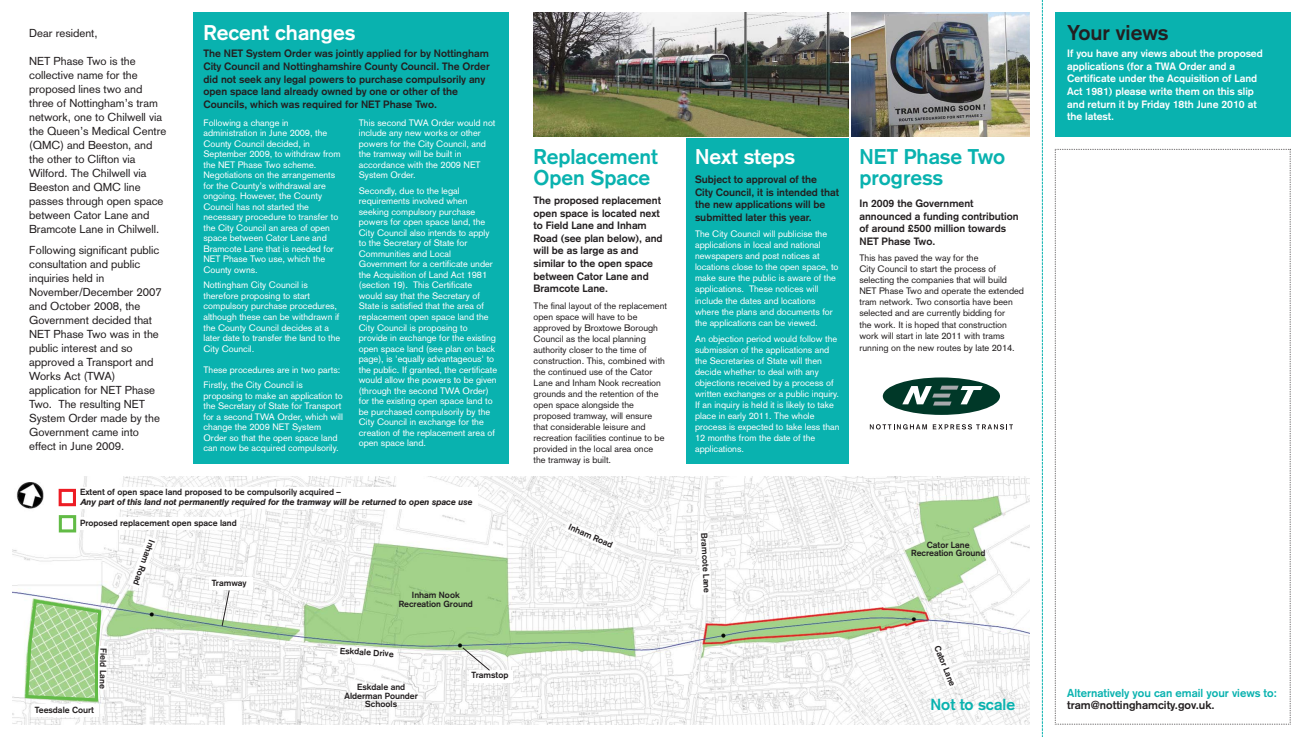
<style>
.page{position:relative;width:1303px;height:737px;background:#fff}
.page>*{position:absolute;margin:0;border:0;box-sizing:border-box;transform-origin:0 0}
.t1{font:700 21px/21px "Akzidenz Grotesk";color:#09b2af}
.t2{font:700 21px "Akzidenz Grotesk";color:#fff}
.t3{font:700 21px "Akzidenz Grotesk";color:#231f20}
.t4{font:700 15.75px "Akzidenz Grotesk";color:#09b2af}
.t5{font:11.38px/14px "Akzidenz Grotesk";color:#231f20}
.t6{font:700 11.38px "Akzidenz Grotesk";color:#09b2af}
.t7{font:700 11.38px "Akzidenz Grotesk";color:#231f20}
.t8{font:700 10.5px/12.6px "Akzidenz Grotesk";color:#231f20}
.t9{font:700 10.5px/12.6px "Akzidenz Grotesk";color:#fff}
.t10{font:9.19px/10.5px "Akzidenz Grotesk";color:#fff}
.t11{font:9.19px/11px "Akzidenz Grotesk";color:#231f20}
.t12{font:700 8.75px/8.8px "Akzidenz Grotesk";color:#231f20;text-align:center}
.t13{font:italic 500 8.75px "AG Buch BQ";color:#231f20}
</style>
<div class="page">
<img style="left:12px;top:476px;width:1017px;height:248px">
<div style="left:193px;top:12px;width:315px;height:452px;background:#09b2af"></div>
<img style="left:533px;top:12px;width:315px;height:124px">
<img style="left:851px;top:12px;width:178px;height:124px">
<div style="left:1054px;top:12px;width:236px;height:124px;background:#09b2af"></div>
<svg style="left:1054px;top:149px;width:236px;height:575px"></svg>
<div style="left:686px;top:139px;width:162px;height:325px;background:#09b2af"></div>
<svg style="left:1041px;top:0;width:1px;height:737px"></svg>
<div style="left:882px;top:377px;width:117px;height:38px;background:#003828;border-radius:50%"></div>
<svg style="left:902px;top:385px;width:80px;height:20px"></svg>
<svg style="left:869px;top:424px;width:57px;height:5px"></svg>
<svg style="left:932px;top:424px;width:80px;height:5px"></svg>
<svg style="left:129px;top:536px;width:28px;height:52px"></svg>
<svg style="left:697px;top:530px;width:14px;height:65px"></svg>
<svg style="left:929px;top:640px;width:27px;height:49px"></svg>
<div style="left:209px;top:577px;width:43px;height:13px;background:#fff"></div>
<div style="left:469px;top:670px;width:43px;height:12px;background:#fff"></div>
<div style="left:32px;top:704px;width:66px;height:12px;background:#fff"></div>
<svg style="left:337px;top:645px;width:60px;height:15px"></svg>
<svg style="left:564px;top:521px;width:53px;height:30px"></svg>
<svg style="left:221px;top:590px;width:9px;height:37px"></svg>
<svg style="left:461px;top:646px;width:30px;height:25px"></svg>
<div style="left:59px;top:489px;width:17px;height:17px;border:3px solid #ed1c24"></div>
<div style="left:59px;top:515px;width:17px;height:17px;border:3px solid #62bb46"></div>
<div style="left:80px;top:487px;width:397px;height:22px;background:#fff"></div>
<div style="left:80px;top:517px;width:160px;height:13px;background:#fff"></div>
<svg style="left:25px;top:599px;width:82px;height:102px;background:#b1d89f"></svg>
<p class="t5" style="left:29px;top:27px;width:70px">Dear resident,</p>
<p class="t5" style="left:29px;top:55px;width:139px">NET Phase Two is the collective name for the proposed lines two and three of Nottingham’s tram network, one to Chilwell via the Queen’s Medical Centre (QMC) and Beeston, and the other to Clifton via<br>Wilford. The Chilwell via<br>Beeston and QMC line passes through open space between Cator Lane and<br>Bramcote Lane in Chilwell.</p>
<p class="t5" style="left:29px;top:244px;width:134px">Following significant public consultation and public inquiries held in<br>November/December 2007 and October 2008, the<br>Government decided that<br>NET Phase Two was in the public interest and so approved a Transport and<br>Works Act (TWA) application for NET Phase<br>Two. The resulting NET<br>System Order made by the<br>Government came into effect in June 2009.</p>
<h1 class="t2" style="left:203px;top:25px;width:153px">Recent changes</h1>
<p class="t8" style="left:203px;top:48px;width:288px">The NET System Order was jointly applied for by Nottingham City Council and Nottinghamshire County Council. The Order did not seek any legal powers to purchase compulsorily any open space land already owned by one or other of the Councils, which was required for NET Phase Two.</p>
<p class="t10" style="left:359px;top:118px;width:138px">This second TWA Order would not include any new works or other powers for the City Council, and the tramway will be built in accordance with the 2009 NET<br>System Order.</p>
<p class="t10" style="left:359px;top:186px;width:140px">Secondly, due to the legal requirements involved when seeking compulsory purchase powers for open space land, the<br>City Council also intends to apply to the Secretary of State for<br>Communities and Local<br>Government for a certificate under the Acquisition of Land Act 1981 (section 19). This Certificate would say that the Secretary of<br>State is satisfied that the area of replacement open space land the<br>City Council is proposing to provide in exchange for the existing open space land (see plan on back page), is 'equally advantageous' to the public. If granted, the certificate would allow the powers to be given (through the second TWA Order) for the existing open space land to be purchased compulsorily by the<br>City Council in exchange for the creation of the replacement area of open space land.</p>
<p class="t10" style="left:203px;top:118px;width:139px">Following a change in administration in June 2009, the<br>County Council decided, in<br>September 2009, to withdraw from the NET Phase Two scheme.<br>Negotiations on the arrangements for the County’s withdrawal are ongoing. However, the County<br>Council has not started the necessary procedure to transfer to the City Council an area of open space between Cator Lane and<br>Bramcote Lane that is needed for<br>NET Phase Two use, which the<br>County owns.</p>
<p class="t10" style="left:203px;top:281px;width:138px">Nottingham City Council is therefore proposing to start compulsory purchase procedures, although these can be withdrawn if the County Council decides at a later date to transfer the land to the<br>City Council.</p>
<p class="t10" style="left:203px;top:362px;width:138px;line-height:15.8px">These procedures are in two parts:<br>Firstly, the City Council is</p>
<p class="t10" style="left:203px;top:391px;width:141px">proposing to make an application to the Secretary of State for Transport for a second TWA Order, which will change the 2009 NET System<br>Order so that the open space land can now be acquired compulsorily.</p>
<h1 class="t1" style="left:533px;top:148px;width:126px">Replacement<br>Open Space</h1>
<p class="t8" style="left:533px;top:195px;width:130px">The proposed replacement open space is located next to Field Lane and Inham<br>Road (see plan below), and will be as large as and similar to the open space between Cator Lane and<br>Bramcote Lane.</p>
<p class="t11" style="left:533px;top:301px;width:135px">The final layout of the replacement open space will have to be approved by Broxtowe Borough<br>Council as the local planning authority closer to the time of construction. This, combined with the continued use of the Cator<br>Lane and Inham Nook recreation grounds and the retention of the open space alongside the proposed tramway, will ensure that considerable leisure and recreation facilities continue to be provided in the local area once the tramway is built.</p>
<h1 class="t2" style="left:695px;top:149px;width:101px">Next steps</h1>
<p class="t8" style="left:695px;top:174px;width:146px">Subject to approval of the<br>City Council, it is intended that the new applications will be submitted later this year.</p>
<p class="t10" style="left:695px;top:229px;width:145px;line-height:11px">The City Council will publicise the applications in local and national newspapers and post notices at locations close to the open space, to make sure the public is aware of the applications. These notices will include the dates and locations where the plans and documents for the applications can be viewed.</p>
<p class="t10" style="left:695px;top:334px;width:146px;line-height:11px">An objection period would follow the submission of the applications and the Secretaries of State will then decide whether to deal with any objections received by a process of written exchanges or a public inquiry.<br>If an inquiry is held it is likely to take place in early 2011. The whole process is expected to take less than<br>12 months from the date of the applications.</p>
<p class="t12" style="left:80px;top:489px;width:262px">Extent of open space land proposed to be compulsorily acquired –</p>
<p class="t13" style="left:80px;top:499px;width:394px">Any part of this land not permanently required for the tramway will be returned to open space use</p>
<p class="t12" style="left:80px;top:519px;width:158px">Proposed replacement open space land</p>
<p class="t12" style="left:570px;top:523px;width:49px;rotate:23deg">Inham Road</p>
<p class="t12" style="left:156px;top:541px;width:49px;rotate:110deg">Inham Road</p>
<p class="t12" style="left:707px;top:533px;width:61px;rotate:87deg">Bramcote Lane</p>
<p class="t12" style="left:212px;top:579px;width:36px">Tramway</p>
<p class="t12" style="left:398px;top:591px;width:76px">Inham Nook<br>Recreation Ground</p>
<p class="t12" style="left:107px;top:648px;width:42px;rotate:91deg">Field Lane</p>
<p class="t12" style="left:340px;top:647px;width:55px;rotate:3deg">Eskdale Drive</p>
<p class="t12" style="left:344px;top:683px;width:75px">Eskdale and<br>Alderman Pounder<br>Schools</p>
<p class="t12" style="left:35px;top:705px;width:61px">Teesdale Court</p>
<p class="t12" style="left:471px;top:671px;width:38px">Tramstop</p>
<h1 class="t1" style="left:859px;top:148px;width:147px">NET Phase Two progress</h1>
<p class="t8" style="left:859px;top:198px;width:161px">In 2009 the Government announced a funding contribution of around £500 million towards<br>NET Phase Two.</p>
<p class="t11" style="left:859px;top:253px;width:166px">This has paved the way for the<br>City Council to start the process of selecting the companies that will build NET Phase Two and operate the extended tram network. Two consortia have been selected and are currently bidding for<br>the work. It is hoped that construction work will start in late 2011 with trams</p>
<p class="t11" style="left:859px;top:343px;width:157px">running on the new routes by late 2014.</p>
<p class="t12" style="left:911px;top:541px;width:76px">Cator Lane<br>Recreation Ground</p>
<p class="t12" style="left:940px;top:644px;width:44px;rotate:68deg">Cator Lane</p>
<h2 class="t4" style="left:930px;top:698px;width:86px">Not to scale</h2>
<h1 class="t3" style="left:1067px;top:25px;width:103px">Your views</h1>
<p class="t9" style="left:1067px;top:48px;width:197px">If you have any views about the proposed applications (for a TWA Order and a Certificate under the Acquisition of Land Act 1981) please write them on this slip and return it by Friday 18th June 2010 at the latest.</p>
<p class="t6" style="left:1067px;top:689px;width:211px">Alternatively you can email your views to:</p>
<p class="t7" style="left:1067px;top:701px;width:149px">tram@nottinghamcity.gov.uk.</p>
</div>
